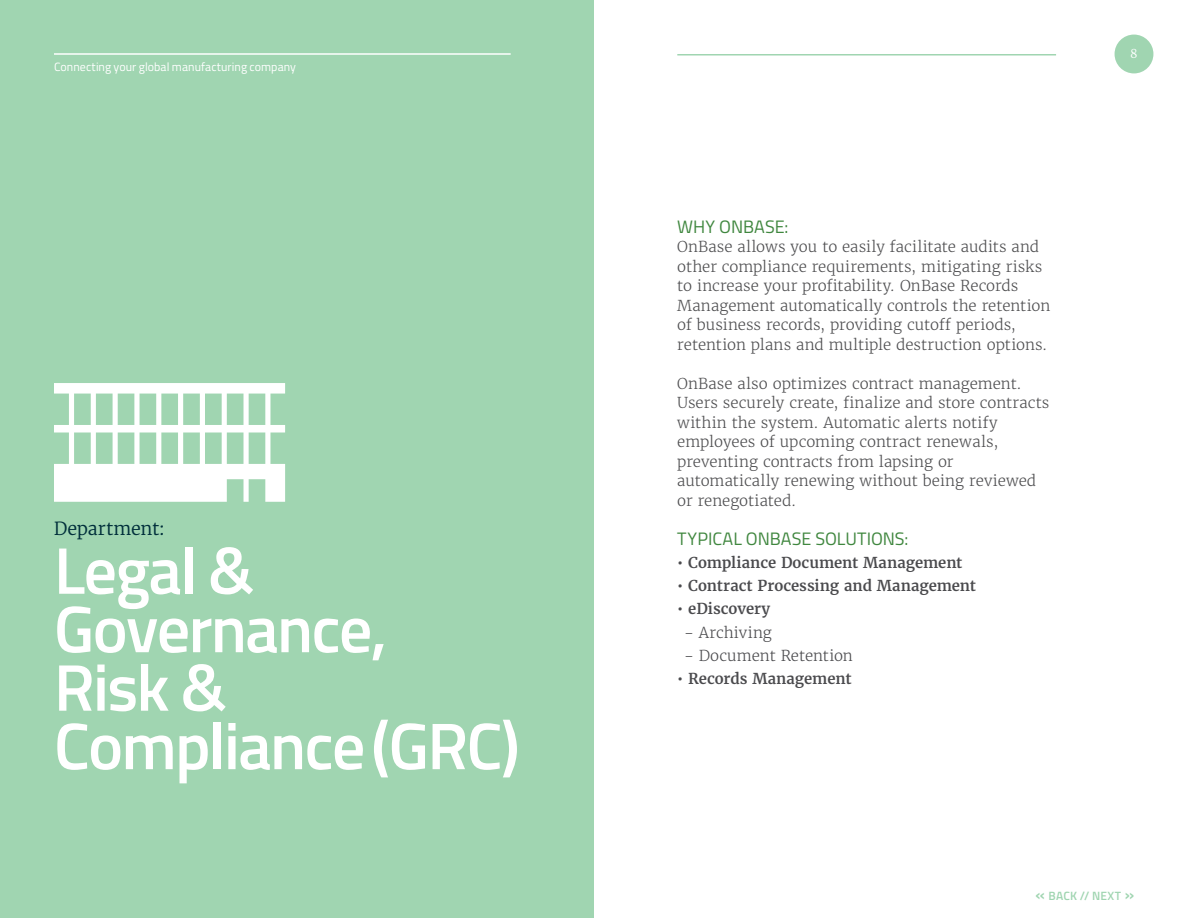
<style>
.page{position:relative;width:1188px;height:918px;background:#fff}
.page>*{position:absolute;margin:0;border:0;box-sizing:border-box;transform-origin:0 0}
.t1{font:600 66px/58.5px "Titillium";letter-spacing:-.025em;color:#fff}
.t2{font:18px "Titillium";color:#40873f}
.t3{font:18px "Merriweather ST";letter-spacing:-.015em;color:#002f3b}
.t4{font:300 15px/19.5px "Merriweather ST";color:#4d4d4f}
.t5{font:600 15px "Merriweather ST";color:#4a4a4d}
.t6{font:300 15px "Merriweather ST";letter-spacing:.005em;color:#4a4a4d}
.t7{font:12px "Titillium";letter-spacing:.005em;color:#fff}
.t8{font:600 12px "Titillium";letter-spacing:.015em;color:#a0d5b1}
.t9{font:12px "Merriweather ST";color:#fff}
.s1{font-size:16.5px}
</style>
<div class="page">
<div style="left:1115px;top:35px;width:38px;height:38px;background:#a0d5b1;border-radius:50%"></div>
<hr style="left:677px;top:54px;width:379px;height:2px;background:#a0d5b1">
<div style="left:0;top:0;width:594px;height:918px;background:#a0d5b1"></div>
<hr style="left:54px;top:53px;width:457px;height:2px;background:#fff">
<svg style="left:54px;top:383px;width:231px;height:119px"></svg>
<p class="t7" style="left:54px;top:58px;width:244px">Connecting your global manufacturing company</p>
<p class="t3" style="left:54px;top:518px;width:113px">Department:</p>
<h1 class="t1" style="left:54px;top:538px;width:467px">Legal &amp;<br>Governance,<br>Risk &amp;<br>Compliance(GRC)</h1>
<p class="t2" style="left:677px;top:213px;width:113px">WHY ONBASE:</p>
<p class="t4" style="left:677px;top:237px;width:375px">OnBase allows you to easily facilitate audits and other compliance requirements, mitigating risks to increase your profitability. OnBase Records Management automatically controls the retention of business records, providing cutoff periods, retention plans and multiple destruction options.</p>
<p class="t4" style="left:677px;top:374px;width:374px">OnBase also optimizes contract management.<br>Users securely create, finalize and store contracts within the system. Automatic alerts notify employees of upcoming contract renewals, preventing contracts from lapsing or automatically renewing without being reviewed or renegotiated.</p>
<p class="t2" style="left:677px;top:525px;width:233px">TYPICAL ONBASE SOLUTIONS:</p>
<p class="t5" style="left:677px;top:553px;width:287px">• Compliance Document Management</p>
<p class="t5" style="left:677px;top:576px;width:300px">• Contract Processing and Management</p>
<p class="t5" style="left:677px;top:599px;width:95px">• eDiscovery</p>
<p class="t6" style="left:684px;top:623px;width:89px">- Archiving</p>
<p class="t6" style="left:684px;top:646px;width:170px">- Document Retention</p>
<p class="t5" style="left:677px;top:669px;width:176px">• Records Management</p>
<p class="t9" style="left:1130px;top:47px;width:9px">8</p>
<p class="t8" style="left:1036px;top:887px;width:100px"><span class="s1">«</span> BACK // NEXT <span class="s1">»</span></p>
</div>
